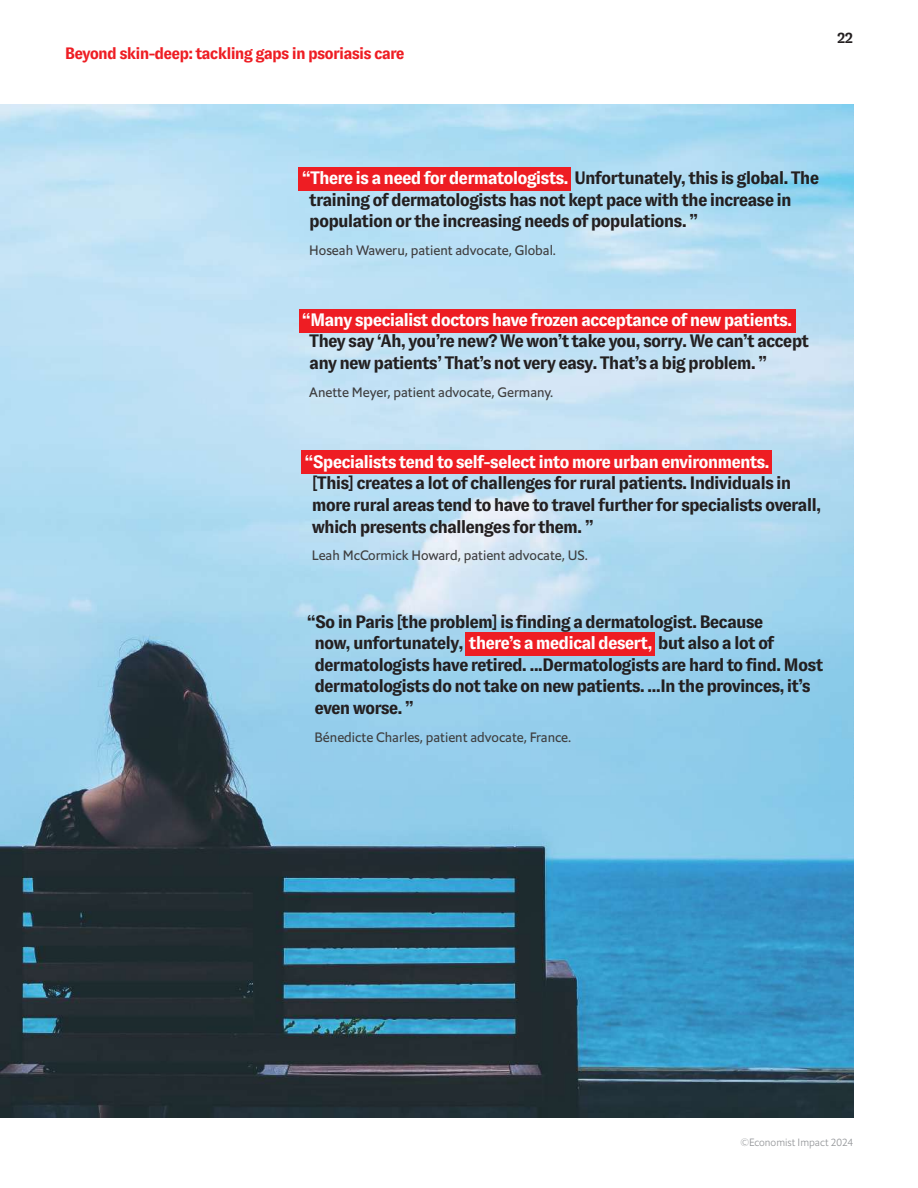
<style>
.page{position:relative;width:918px;height:1188px;background:#fff}
.page>*{position:absolute;margin:0;border:0;box-sizing:border-box;transform-origin:0 0}
.t1{font:700 18px/21.6px "GT Zirkon";letter-spacing:-.05em;color:#231f20}
.t2{font:700 18px "GT Zirkon";letter-spacing:-.05em;color:#fff}
.t3{font:700 16.5px "GT Zirkon";letter-spacing:-.05em;color:#ee1d23}
.t4{font:700 15px "GT Zirkon";color:#231f20}
.t5{font:13.5px "Econ Sans Reg";color:#3e3e3f}
.t6{font:10.5px "Econ Sans Lig";color:#939598}
.s1{color:#fff}
</style>
<div class="page">
<img style="left:0;top:105px;width:853px;height:1013px">
<div style="left:299px;top:167px;width:272px;height:24px;background:#ee1d23"></div>
<div style="left:299px;top:309px;width:496px;height:24px;background:#ee1d23"></div>
<div style="left:301px;top:450px;width:471px;height:24px;background:#ee1d23"></div>
<div style="left:465px;top:632px;width:190px;height:24px;background:#ee1d23"></div>
<p class="t3" style="left:65px;top:44px;width:341px">Beyond skin-deep: tackling gaps in psoriasis care</p>
<p class="t4" style="left:837px;top:29px;width:17px">22</p>
<p class="t1" style="left:309px;top:167px;width:512px;text-indent:-8px"><span class="s1">“There is a need for dermatologists.</span> Unfortunately, this is global. The training of dermatologists has not kept pace with the increase in population or the increasing needs of populations. ”</p>
<p class="t5" style="left:309px;top:242px;width:248px">Hoseah Waweru, patient advocate, Global.</p>
<p class="t2" style="left:302px;top:310px;width:492px">“Many specialist doctors have frozen acceptance of new patients.</p>
<p class="t1" style="left:309px;top:330px;width:501px">They say ‘Ah, you’re new? We won’t take you, sorry. We can’t accept any new patients’ That’s not very easy. That’s a big problem. ”</p>
<p class="t5" style="left:309px;top:383px;width:245px">Anette Meyer, patient advocate, Germany.</p>
<p class="t2" style="left:305px;top:452px;width:467px">“Specialists tend to self-select into more urban environments.</p>
<p class="t1" style="left:312px;top:472px;width:511px">[This] creates a lot of challenges for rural patients. Individuals in more rural areas tend to have to travel further for specialists overall, which presents challenges for them. ”</p>
<p class="t5" style="left:312px;top:547px;width:277px">Leah McCormick Howard, patient advocate, US.</p>
<p class="t1" style="left:314px;top:611px;width:511px;text-indent:-8px">“So in Paris [the problem] is finding a dermatologist. Because<br>now, unfortunately, <span class="s1">there’s a medical desert,</span> but also a lot of dermatologists have retired. ...Dermatologists are hard to find. Most dermatologists do not take on new patients. ...In the provinces, it’s even worse. ”</p>
<p class="t5" style="left:314px;top:728px;width:258px">Bénedicte Charles, patient advocate, France.</p>
<p class="t6" style="left:740px;top:1136px;width:114px">©Economist Impact 2024</p>
</div>
